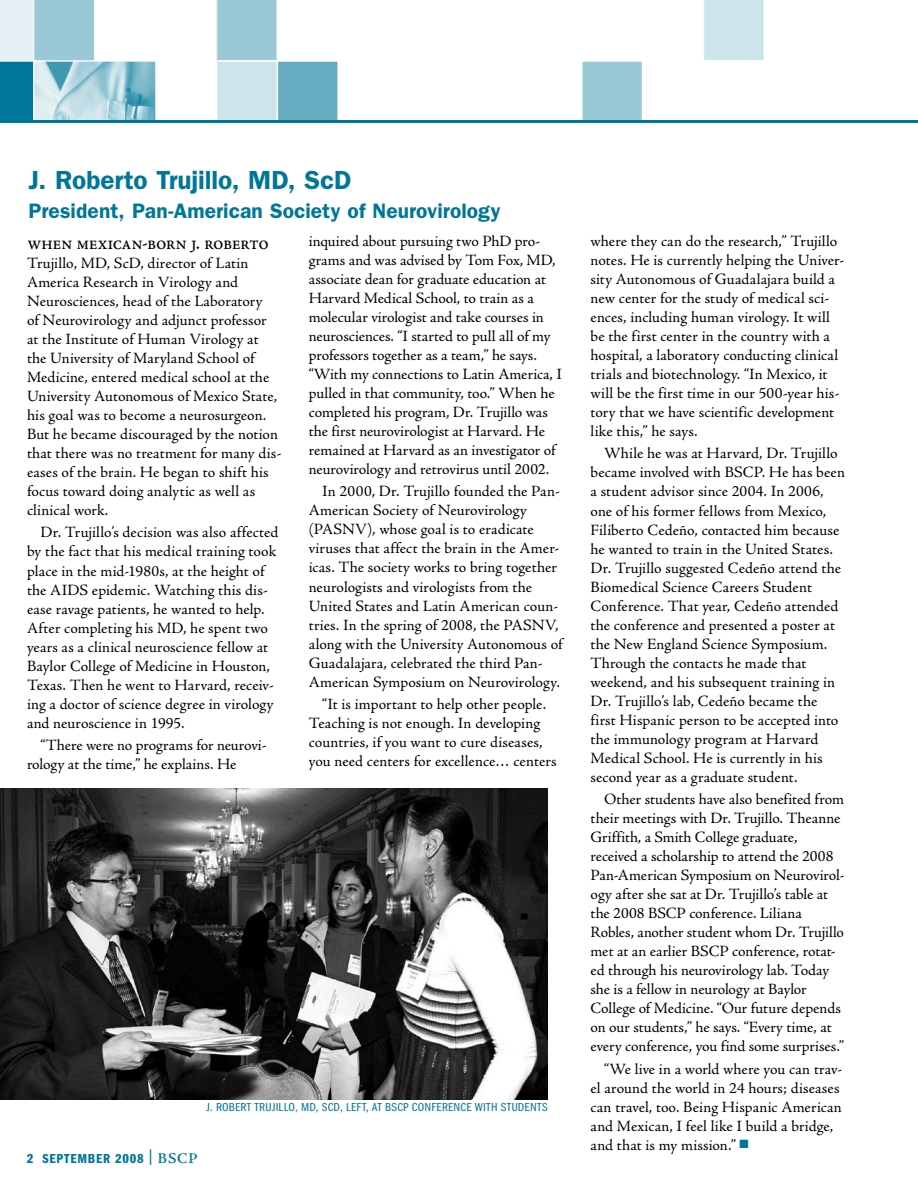
<style>
.page{position:relative;width:918px;height:1188px;background:#fff}
.page>*{position:absolute;margin:0;border:0;box-sizing:border-box;transform-origin:0 0}
.t1{font:600 26.25px "ITC Franklin Gothic Std";letter-spacing:-.005em;color:#007698}
.t2{font:600 21px "ITC Franklin Gothic Std";letter-spacing:.005em;color:#007698}
.t3{font:20.25px "Adobe Jenson Pro";letter-spacing:-.025em;color:#000;scale:.93 1}
.t4{font:15.75px/19px "Adobe Jenson Pro";letter-spacing:.005em;color:#000}
.t5{font:13.5px "ITC Franklin Gothic Std Dm Cp";letter-spacing:.05em;color:#007698;scale:1.14 1}
.t6{font:12px "ITC Franklin Gothic Std Bk Cp";letter-spacing:.025em;color:#007698;scale:1.14 1}
.s1{font-family:"Adobe Jenson Pro";font-weight:600;font-size:15px}
</style>
<div class="page">
<svg style="left:0;top:0;width:94px;height:120px;background:#89bfcf"></svg>
<div style="left:216px;top:61px;width:61px;height:61px;background:#cce4ea;border:1px solid #fff"></div>
<div style="left:216px;top:0;width:61px;height:61px;background:#99c8d6"></div>
<div style="left:277px;top:61px;width:61px;height:61px;background:#66adc1;border:1px solid #fff"></div>
<div style="left:582px;top:61px;width:61px;height:61px;background:#99c8d6;border:1px solid #fff"></div>
<div style="left:703px;top:0;width:61px;height:60px;background:#cce4ea"></div>
<img style="left:36px;top:63px;width:118px;height:57px">
<div style="left:34px;top:61px;width:122px;height:61px;border:1px solid #fff"></div>
<hr style="left:0;top:120px;width:918px;height:3px;background:#007698">
<img style="left:0;top:788px;width:548px;height:311px">
<h1 class="t1" style="left:28px;top:164px;width:325px">J. Roberto Trujillo, MD, ScD</h1>
<h2 class="t2" style="left:28px;top:199px;width:474px">President, Pan-American Society of Neurovirology</h2>
<p class="t3" style="left:27px;top:231px;width:262px">when mexican-born j. roberto</p>
<p class="t4" style="left:27px;top:253px;width:256px">Trujillo, MD, ScD, director of Latin America Research in Virology and Neurosciences, head of the Laboratory<br>of Neurovirology and adjunct professor at the Institute of Human Virology at the University of Maryland School of Medicine, entered medical school at the University Autonomous of Mexico State, his goal was to become a neurosurgeon.<br>But he became discouraged by the notion that there was no treatment for many dis&shy;eases of the brain. He began to shift his focus toward doing analytic as well as clinical work.</p>
<p class="t4" style="left:27px;top:523px;width:253px;text-indent:13px">Dr. Trujillo’s decision was also affected by the fact that his medical training took place in the mid-1980s, at the height of the AIDS epidemic. Watching this dis&shy;ease ravage patients, he wanted to help.<br>After completing his MD, he spent two years as a clinical neuroscience fellow at Baylor College of Medicine in Houston, Texas. Then he went to Harvard, receiv&shy;ing a doctor of science degree in virology and neuroscience in 1995.</p>
<p class="t4" style="left:27px;top:736px;width:241px;text-indent:13px">“There were no programs for neurovi&shy;rology at the time,” he explains. He</p>
<p class="t4" style="left:309px;top:231px;width:255px">inquired about pursuing two PhD pro&shy;grams and was advised by Tom Fox, MD, associate dean for graduate education at Harvard Medical School, to train as a molecular virologist and take courses in neurosciences. “I started to pull all of my professors together as a team,” he says. “With my connections to Latin America, I pulled in that community, too.” When he completed his program, Dr. Trujillo was the first neurovirologist at Harvard. He remained at Harvard as an investigator of neurovirology and retrovirus until 2002.</p>
<p class="t4" style="left:309px;top:482px;width:257px;text-indent:13px">In 2000, Dr. Trujillo founded the Pan-American Society of Neurovirology (PASNV), whose goal is to eradicate viruses that affect the brain in the Amer&shy;icas. The society works to bring together neurologists and virologists from the United States and Latin American coun&shy;tries. In the spring of 2008, the PASNV, along with the University Autonomous of Guadalajara, celebrated the third Pan-American Symposium on Neurovirology.</p>
<p class="t4" style="left:309px;top:695px;width:249px;text-indent:13px">“It is important to help other people.<br>Teaching is not enough. In developing countries, if you want to cure diseases, you need centers for excellence… centers</p>
<p class="t6" style="left:206px;top:1101px;width:301px">J. ROBERT TRUJILLO, MD, SCD, LEFT, AT BSCP CONFERENCE WITH STUDENTS</p>
<p class="t5" style="left:27px;top:1151px;width:151px">2 SEPTEMBER 2008 <span class="s1">| BSCP</span></p>
<p class="t4" style="left:591px;top:232px;width:255px">where they can do the research,” Trujillo notes. He is currently helping the Univer&shy;sity Autonomous of Guadalajara build a new center for the study of medical sci&shy;ences, including human virology. It will be the first center in the country with a hospital, a laboratory conducting clinical trials and biotechnology. “In Mexico, it will be the first time in our 500-year his&shy;tory that we have scientific development like this,” he says.</p>
<p class="t4" style="left:591px;top:444px;width:256px;text-indent:13px">While he was at Harvard, Dr. Trujillo became involved with BSCP. He has been a student advisor since 2004. In 2006, one of his former fellows from Mexico, Filiberto Cedeño, contacted him because he wanted to train in the United States.<br>Dr. Trujillo suggested Cedeño attend the Biomedical Science Careers Student Conference. That year, Cedeño attended the conference and presented a poster at the New England Science Symposium.<br>Through the contacts he made that weekend, and his subsequent training in Dr. Trujillo’s lab, Cedeño became the first Hispanic person to be accepted into the immunology program at Harvard Medical School. He is currently in his second year as a graduate student.</p>
<p class="t4" style="left:591px;top:790px;width:255px;text-indent:14px">Other students have also benefited from their meetings with Dr. Trujillo. Theanne Griffith, a Smith College graduate, received a scholarship to attend the 2008<br>Pan-American Symposium on Neurovirol&shy;ogy after she sat at Dr. Trujillo’s table at the 2008 BSCP conference. Liliana Robles, another student whom Dr. Trujillo met at an earlier BSCP conference, rotat&shy;ed through his neurovirology lab. Today she is a fellow in neurology at Baylor College of Medicine. “Our future depends on our students,” he says. “Every time, at every conference, you find some surprises.”</p>
<p class="t4" style="left:591px;top:1059px;width:253px;text-indent:13px">“We live in a world where you can trav&shy;el around the world in 24 hours; diseases can travel, too. Being Hispanic American and Mexican, I feel like I build a bridge, and that is my mission.”</p>
</div>
